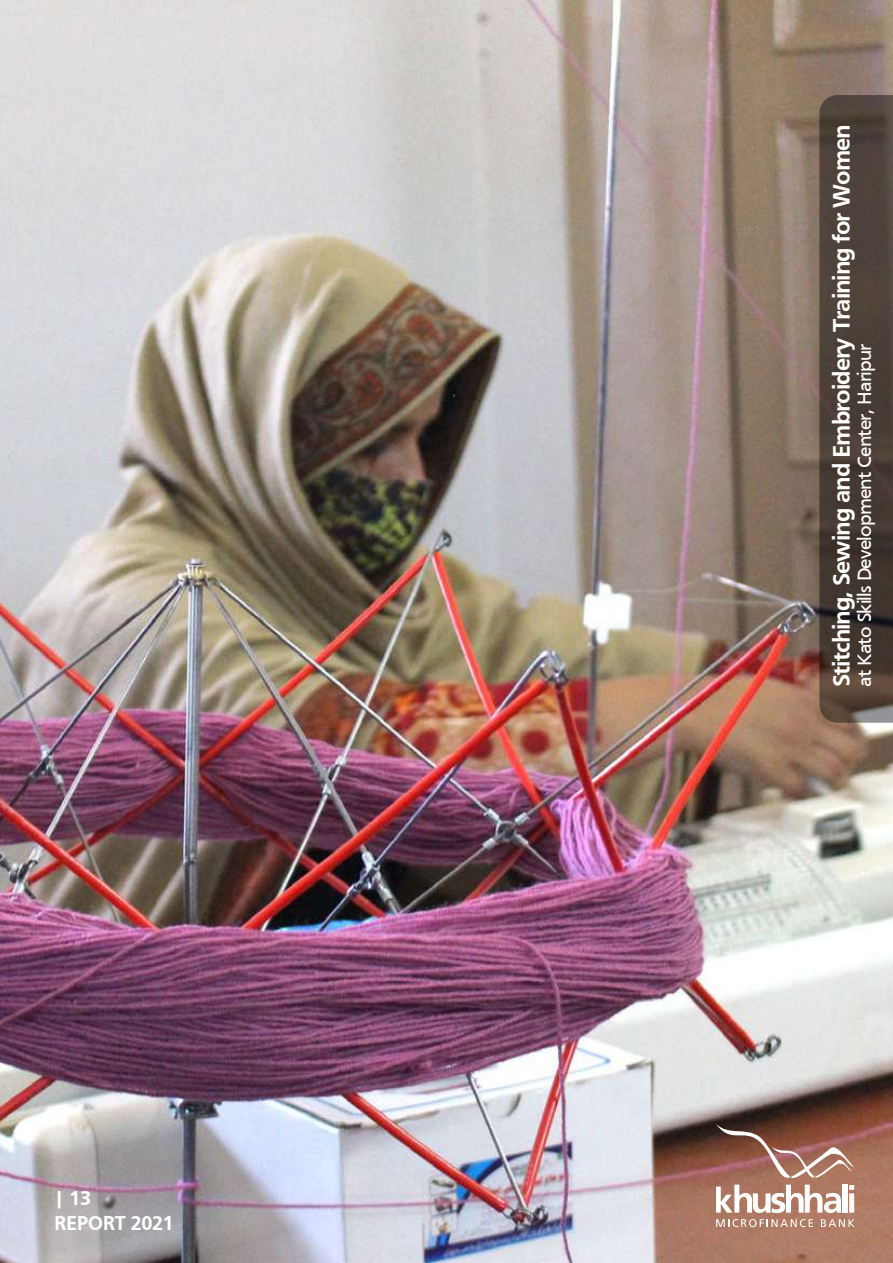
<style>
.page{position:relative;width:893px;height:1263px;background:#fff}
.page>*{position:absolute;margin:0;border:0;box-sizing:border-box;transform-origin:0 0}
.t1{font:700 24.75px "Frutiger";letter-spacing:-.04em;color:#fff}
.t2{font:700 20.7px "Frutiger";letter-spacing:-.02em;color:#fff}
.t3{font:19.95px "Frutiger";letter-spacing:-.04em;color:#fff}
</style>
<div class="page">
<img style="left:0;top:1px;width:892px;height:1261px">
<svg style="left:819px;top:95px;width:73px;height:628px;fill:#4b3f37"></svg>
<svg style="left:716px;top:1219px;width:97px;height:8px"></svg>
<svg style="left:821px;top:1219px;width:34px;height:8px"></svg>
<svg style="left:716px;top:1118px;width:138px;height:95px"></svg>
<p class="t2" style="left:54px;top:1186px;width:39px">| 13</p>
<p class="t2" style="left:54px;top:1211px;width:121px">REPORT 2021</p>
<p class="t1" style="left:827px;top:687px;width:564px;rotate:-90deg">Stitching, Sewing and Embroidery Training for Women</p>
<p class="t3" style="left:853px;top:687px;width:345px;rotate:-90deg">at Kato Skills Development Center, Haripur</p>
</div>
